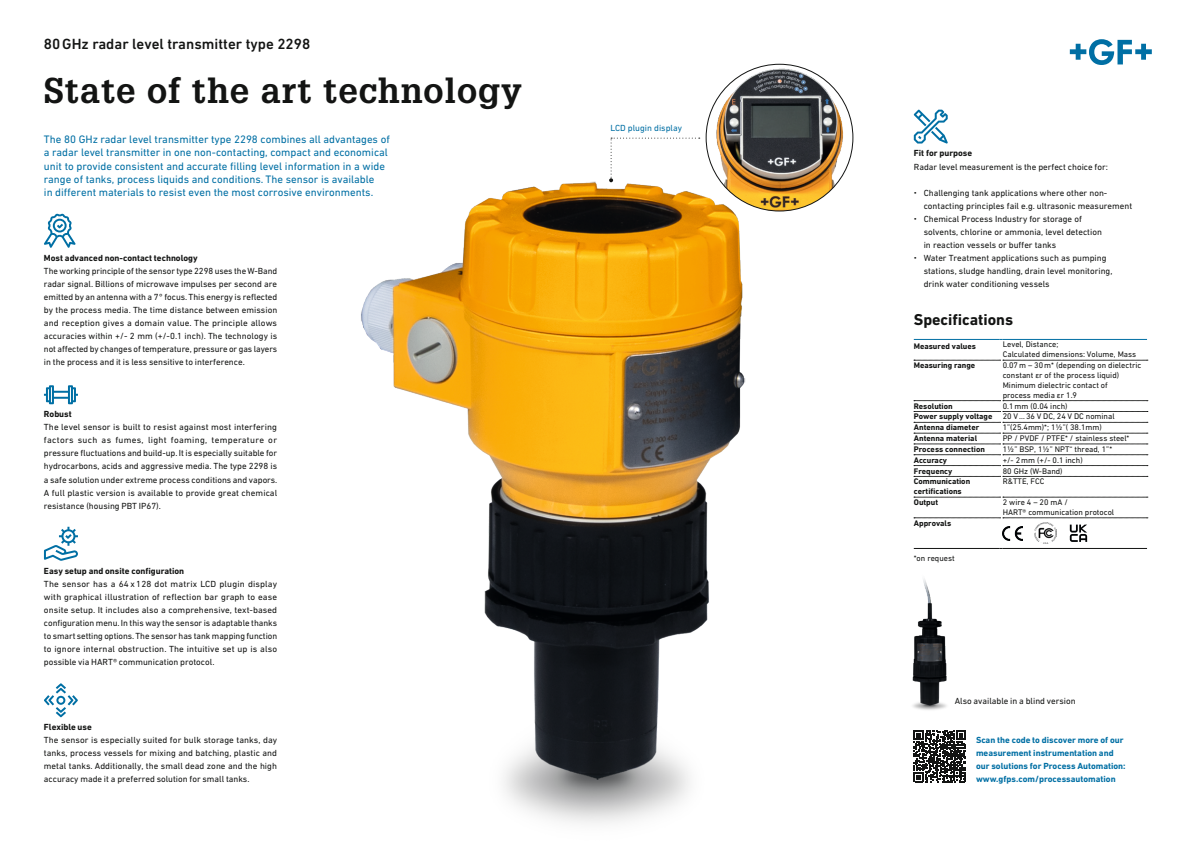
<style>
.page{position:relative;width:1191px;height:842px;background:#fff}
.page>*{position:absolute;margin:0;border:0;box-sizing:border-box;transform-origin:0 0}
.t1{font:700 35px "Glypha LT Pro";letter-spacing:.025em;color:#131413}
.t2{font:700 16px "DIN Next W1 G";color:#131413}
.t3{font:500 15px "DIN Next W1 G";color:#131413}
.t4{font:11px/13px "DIN Next W1 G";color:#006fa4}
.t5{font:9px/13px "DIN Next W1 G";color:#131413;text-align:justify}
.t6{font:700 9px/13px "DIN Next W1 G";color:#006fa4}
.t7{font:700 9px "DIN Next W1 G";color:#131413}
.t8{font:9px "DIN Next W1 G";color:#006fa4}
.t9{font:8.2px/9.9px "DIN Next W1 G";color:#131413}
.t10{font:700 8.2px/9.9px "DIN Next W1 G";color:#131413}
.s1{font-size:7px}
.s2{font-weight:700}
</style>
<div class="page">
<img style="left:43px;top:49px;width:1109px;height:774px">
<img style="left:706px;top:64px;width:147px;height:147px;border-radius:73px">
<svg style="left:609px;top:138px;width:91px;height:44px"></svg>
<svg style="left:1069px;top:39px;width:82px;height:26px"></svg>
<svg style="left:44px;top:385px;width:34px;height:19px"></svg>
<svg style="left:44px;top:527px;width:34px;height:34px"></svg>
<svg style="left:44px;top:683px;width:34px;height:34px"></svg>
<svg style="left:913px;top:110px;width:34px;height:34px"></svg>
<svg style="left:914px;top:360px;width:233px;height:1px"></svg>
<svg style="left:914px;top:400px;width:233px;height:1px"></svg>
<svg style="left:914px;top:411px;width:233px;height:1px"></svg>
<svg style="left:914px;top:422px;width:233px;height:1px"></svg>
<svg style="left:914px;top:433px;width:233px;height:1px"></svg>
<svg style="left:914px;top:444px;width:233px;height:1px"></svg>
<svg style="left:914px;top:455px;width:233px;height:1px"></svg>
<svg style="left:914px;top:465px;width:233px;height:1px"></svg>
<svg style="left:914px;top:476px;width:233px;height:1px"></svg>
<svg style="left:914px;top:497px;width:233px;height:1px"></svg>
<svg style="left:914px;top:518px;width:233px;height:1px"></svg>
<hr style="left:913px;top:548px;width:86px;height:1px;background:#131413">
<hr style="left:1002px;top:548px;width:145px;height:1px;background:#131413">
<hr style="left:913px;top:339px;width:86px;height:1px;background:#006fa4">
<hr style="left:1002px;top:339px;width:145px;height:1px;background:#006fa4">
<svg style="left:913px;top:730px;width:52px;height:52px"></svg>
<svg style="left:44px;top:214px;width:32px;height:34px"></svg>
<img style="left:907px;top:563px;width:49px;height:157px">
<h3 class="t3" style="left:44px;top:36px;width:268px">80GHz radar level transmitter type 2298</h3>
<h1 class="t1" style="left:44px;top:69px;width:479px">State of the art technology</h1>
<p class="t4" style="left:44px;top:133px;width:347px">The 80 GHz radar level transmitter type 2298 combines all advantages of a radar level transmitter in one non-contacting, compact and economical unit to provide consistent and accurate filling level information in a wide range of tanks, process liquids and conditions. The sensor is available<br>in different materials to resist even the most corrosive environments.</p>
<p class="t7" style="left:44px;top:252px;width:155px">Most advanced non-contact technology</p>
<p class="t5" style="left:44px;top:264px;width:235px">The working principle of the sensor type 2298 uses the W-Band radar signal. Billions of microwave impulses per second are emitted by an antenna with a 7° focus. This energy is reflected by the process media. The time distance between emission and reception gives a domain value. The principle allows accuracies within +/- 2 mm (+/-0.1 inch). The technology is not affected by changes of temperature, pressure or gas layers in the process and it is less sensitive to interference.</p>
<p class="t7" style="left:44px;top:409px;width:29px">Robust</p>
<p class="t5" style="left:44px;top:421px;width:235px">The level sensor is built to resist against most interfering factors such as fumes, light foaming, temperature or pressure fluctuations and build-up. It is especially suitable for hydrocarbons, acids and aggressive media. The type 2298 is a safe solution under extreme process conditions and vapors.<br>A full plastic version is available to provide great chemical resistance (housing PBT IP67).</p>
<p class="t7" style="left:44px;top:565px;width:142px">Easy setup and onsite configuration</p>
<p class="t5" style="left:44px;top:577px;width:235px">The sensor has a 64 x 128 dot matrix LCD plugin display with graphical illustration of reflection bar graph to ease onsite setup. It includes also a comprehensive, text-based configuration menu. In this way the sensor is adaptable thanks to smart setting options. The sensor has tank mapping function to ignore internal obstruction. The intuitive set up is also possible via HART® communication protocol.</p>
<p class="t7" style="left:44px;top:722px;width:49px">Flexible use</p>
<p class="t5" style="left:44px;top:734px;width:235px">The sensor is especially suited for bulk storage tanks, day tanks, process vessels for mixing and batching, plastic and metal tanks. Additionally, the small dead zone and the high accuracy made it a preferred solution for small tanks.</p>
<p class="t8" style="left:610px;top:122px;width:73px">LCD plugin display</p>
<p class="t7" style="left:913px;top:148px;width:60px">Fit for purpose</p>
<p class="t5" style="left:913px;top:160px;width:196px">Radar level measurement is the perfect choice for:</p>
<p class="t5" style="left:923px;top:186px;width:210px;text-indent:-10px"><span class="s1">•</span> Challenging tank applications where other non&shy;contacting principles fail e.g. ultrasonic measurement</p>
<p class="t5" style="left:923px;top:212px;width:180px;text-align:left;text-indent:-10px"><span class="s1">•</span> Chemical Process Industry for storage of solvents, chlorine or ammonia, level detection in reaction vessels or buffer tanks</p>
<p class="t5" style="left:923px;top:251px;width:190px;text-align:left;text-indent:-10px"><span class="s1">•</span> Water Treatment applications such as pumping stations, sludge handling, drain level monitoring, drink water conditioning vessels</p>
<h2 class="t2" style="left:913px;top:310px;width:101px">Specifications</h2>
<p class="t10" style="left:913px;top:342px;width:64px">Measured values</p>
<p class="t9" style="left:1002px;top:340px;width:135px">Level, Distance;<br>Calculated dimensions: Volume, Mass</p>
<p class="t10" style="left:913px;top:360px;width:63px">Measuring range</p>
<p class="t9" style="left:1002px;top:360px;width:140px">0.07m – 30m* (depending on dielectric constant εr of the process liquid)<br>Minimum dielectric contact of<br>process media εr 1.9</p>
<p class="t10" style="left:913px;top:401px;width:40px">Resolution</p>
<p class="t9" style="left:913px;top:400px;width:202px;line-height:10.8px;text-indent:89px">0.1mm (0.04 inch)<br><span class="s2">Power supply voltage</span> 20 V … 36 V DC, 24 V DC nominal<br><span class="s2">Antenna diameter</span></p>
<p class="t9" style="left:1002px;top:422px;width:101px">1”(25.4mm)*; 1½”( 38.1mm)</p>
<p class="t10" style="left:913px;top:433px;width:65px">Antenna material</p>
<p class="t9" style="left:1002px;top:433px;width:128px">PP / PVDF / PTFE* / stainless steel*</p>
<p class="t10" style="left:913px;top:444px;width:73px">Process connection</p>
<p class="t9" style="left:1002px;top:444px;width:111px">1½” BSP, 1½” NPT“ thread, 1”*</p>
<p class="t10" style="left:913px;top:455px;width:35px">Accuracy</p>
<p class="t9" style="left:1002px;top:455px;width:81px">+/- 2mm (+/- 0.1 inch)</p>
<p class="t10" style="left:913px;top:466px;width:40px">Frequency</p>
<p class="t9" style="left:1002px;top:466px;width:61px">80 GHz (W-Band)</p>
<p class="t10" style="left:913px;top:477px;width:58px">Communication certifications</p>
<p class="t9" style="left:1002px;top:476px;width:43px">R&amp;TTE, FCC</p>
<p class="t10" style="left:913px;top:497px;width:26px">Output</p>
<p class="t9" style="left:1002px;top:497px;width:113px">2 wire 4 – 20 mA /<br>HART® communication protocol</p>
<p class="t10" style="left:913px;top:518px;width:39px">Approvals</p>
<p class="t9" style="left:913px;top:553px;width:42px">*on request</p>
<p class="t5" style="left:954px;top:694px;width:122px">Also available in a blind version</p>
<p class="t6" style="left:976px;top:734px;width:151px">Scan the code to discover more of our measurement instrumentation and our solutions for Process Automation: www.gfps.com/processautomation</p>
</div>
